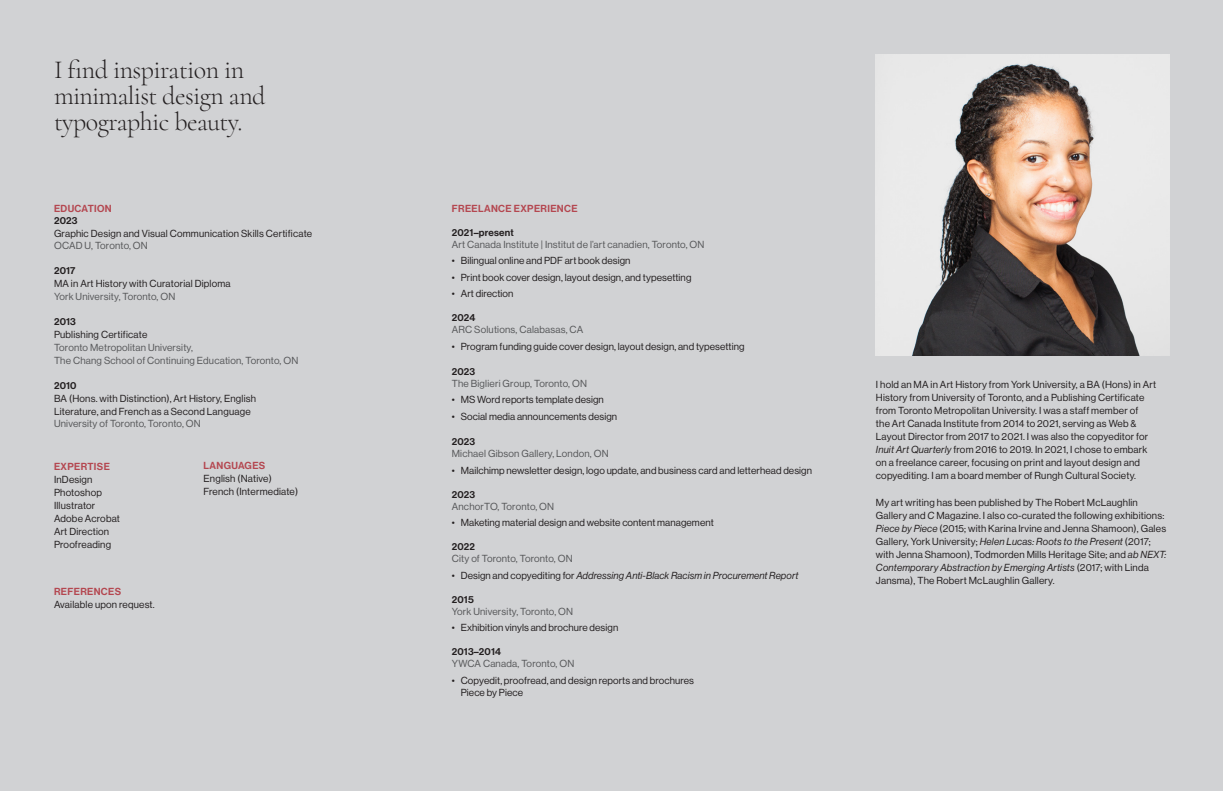
<style>
.page{position:relative;width:1224px;height:792px;background:#d1d2d4}
.page>*{position:absolute;margin:0;border:0;box-sizing:border-box;transform-origin:0 0}
.Display{font:300 26px/26px "Cormorant";letter-spacing:-.02em;color:#231f20}
.Body{font:10px/13px "N Haas Grotesk DS Pro 55 Rg";letter-spacing:.02em;color:#231f20}
.Address{font:10px "N Haas Grotesk DS Pro 55 Rg";letter-spacing:.02em;color:#57585a}
.Body-2{font:10px/13px "N Haas Grotesk DS Pro 55 Rg";letter-spacing:.02em;color:#57585a}
.t1{font:10px "N Haas Grotesk DS Pro 56 It";letter-spacing:.01em;color:#231f20}
.Slug{font:10px "N Haas Grotesk DS Pro 65 Md";letter-spacing:.02em;color:#231f20}
.Heading{font:10px "N Haas Grotesk DS Pro 65 Md";letter-spacing:.035em;color:#b44750}
.s1{color:#57585a}
.s2{color:#231f20}
.s3{font-family:"N Haas Grotesk DS Pro 55 Rg"}
.s4{font-family:"N Haas Grotesk DS Pro 56 It"}
</style>
<div class="page">
<img style="left:876px;top:54px;width:294px;height:302px">
<p class="Display" style="left:54px;top:57px;width:213px">I find inspiration in minimalist design and typographic beauty.</p>
<p class="Heading" style="left:54px;top:202px;width:59px">EDUCATION</p>
<p class="Slug" style="left:54px;top:214px;width:25px">2023</p>
<p class="Body" style="left:54px;top:227px;width:260px">Graphic Design and Visual Communication Skills Certificate</p>
<p class="Address" style="left:54px;top:240px;width:95px">OCAD U, Toronto, ON</p>
<p class="Slug" style="left:54px;top:264px;width:23px">2017</p>
<p class="Body" style="left:54px;top:277px;width:178px">MA in Art History with Curatorial Diploma<br><span class="s1">York University, Toronto, ON</span></p>
<p class="Slug" style="left:54px;top:315px;width:23px">2013</p>
<p class="Body-2" style="left:54px;top:328px;width:246px"><span class="s2">Publishing Certificate<br></span>Toronto Metropolitan University,<br>The Chang School of Continuing Education, Toronto, ON</p>
<p class="Slug" style="left:54px;top:379px;width:24px">2010</p>
<p class="Body" style="left:54px;top:392px;width:204px">BA (Hons. with Distinction), Art History, English<br>Literature, and French as a Second Language</p>
<p class="Address" style="left:54px;top:418px;width:148px">University of Toronto, Toronto, ON</p>
<p class="Heading" style="left:54px;top:460px;width:57px">EXPERTISE</p>
<p class="Body" style="left:54px;top:473px;width:40px">InDesign</p>
<p class="Body" style="left:54px;top:486px;width:49px">Photoshop</p>
<p class="Body" style="left:54px;top:499px;width:43px">Illustrator</p>
<p class="Body" style="left:54px;top:512px;width:67px">Adobe Acrobat</p>
<p class="Body" style="left:54px;top:525px;width:57px">Art Direction</p>
<p class="Body" style="left:54px;top:538px;width:59px">Proofreading</p>
<p class="Heading" style="left:54px;top:585px;width:69px">REFERENCES</p>
<p class="Body" style="left:54px;top:598px;width:102px">Available upon request.</p>
<p class="Heading" style="left:204px;top:460px;width:63px">LANGUAGES</p>
<p class="Body" style="left:203px;top:472px;width:70px">English (Native)</p>
<p class="Body" style="left:203px;top:485px;width:96px">French (Intermediate)</p>
<p class="Heading" style="left:452px;top:202px;width:127px">FREELANCE EXPERIENCE</p>
<p class="Slug" style="left:452px;top:226px;width:63px">2021–present</p>
<p class="Address" style="left:452px;top:239px;width:254px">Art Canada Institute | Institut de l’art canadien, Toronto, ON</p>
<p class="Body" style="left:452px;top:254px;width:180px">• Bilingual online and PDF art book design</p>
<p class="Body" style="left:452px;top:271px;width:241px">• Print book cover design, layout design, and typesetting</p>
<p class="Body" style="left:452px;top:287px;width:63px">• Art direction</p>
<p class="Slug" style="left:452px;top:312px;width:25px">2024</p>
<p class="Address" style="left:452px;top:324px;width:133px">ARC Solutions, Calabasas, CA</p>
<p class="Body" style="left:452px;top:340px;width:294px">• Program funding guide cover design, layout design, and typesetting</p>
<p class="Slug" style="left:452px;top:365px;width:25px">2023</p>
<p class="Address" style="left:452px;top:378px;width:137px">The Biglieri Group, Toronto, ON</p>
<p class="Body" style="left:452px;top:393px;width:154px">• MS Word reports template design</p>
<p class="Body" style="left:452px;top:410px;width:167px">• Social media announcements design</p>
<p class="Slug" style="left:452px;top:435px;width:25px">2023</p>
<p class="Address" style="left:452px;top:448px;width:158px">Michael Gibson Gallery, London, ON</p>
<p class="Body" style="left:452px;top:464px;width:362px">• Mailchimp newsletter design, logo update, and business card and letterhead design</p>
<p class="Slug" style="left:452px;top:488px;width:25px">2023</p>
<p class="Address" style="left:452px;top:501px;width:104px">AnchorTO, Toronto, ON</p>
<p class="Body" style="left:452px;top:516px;width:264px">• Maketing material design and website content management</p>
<p class="Slug" style="left:452px;top:541px;width:25px">2022</p>
<p class="Address" style="left:452px;top:553px;width:122px">City of Toronto, Toronto, ON</p>
<p class="t1" style="left:452px;top:570px;width:348px"><span class="s3">• Design and copyediting for</span> Addressing Anti-Black Racism in Procurement Report</p>
<p class="Slug" style="left:452px;top:593px;width:23px">2015</p>
<p class="Address" style="left:452px;top:606px;width:123px">York University, Toronto, ON</p>
<p class="Body" style="left:452px;top:621px;width:168px">• Exhibition vinyls and brochure design</p>
<p class="Slug" style="left:452px;top:646px;width:51px">2013–2014</p>
<p class="Address" style="left:452px;top:658px;width:124px">YWCA Canada, Toronto, ON</p>
<p class="Body" style="left:461px;top:674px;width:235px;line-height:12px;text-indent:-9px">• Copyedit, proofread, and design reports and brochures<br>Piece by Piece</p>
<p class="Body" style="left:876px;top:378px;width:282px">I hold an MA in Art History from York University, a BA (Hons) in Art History from University of Toronto, and a Publishing Certificate from Toronto Metropolitan University. I was a staff member of<br>the Art Canada Institute from 2014 to 2021, serving as Web &amp; Layout Director from 2017 to 2021. I was also the copyeditor for <span class="s4">Inuit Art Quarterly</span> from 2016 to 2019. In 2021, I chose to embark on a freelance career, focusing on print and layout design and copyediting. I am a board member of Rungh Cultural Society.</p>
<p class="Body" style="left:876px;top:496px;width:292px">My art writing has been published by The Robert McLaughlin Gallery and <span class="s4">C</span> Magazine. I also co-curated the following exhibitions:<br><span class="s4">Piece by Piece</span> (2015; with Karina Irvine and Jenna Shamoon), Gales Gallery, York University; <span class="s4">Helen Lucas: Roots to the Present</span> (2017; with Jenna Shamoon), Todmorden Mills Heritage Site; and <span class="s4">ab NEXT:<br>Contemporary Abstraction by Emerging Artists</span> (2017; with Linda Jansma), The Robert McLaughlin Gallery.</p>
</div>
